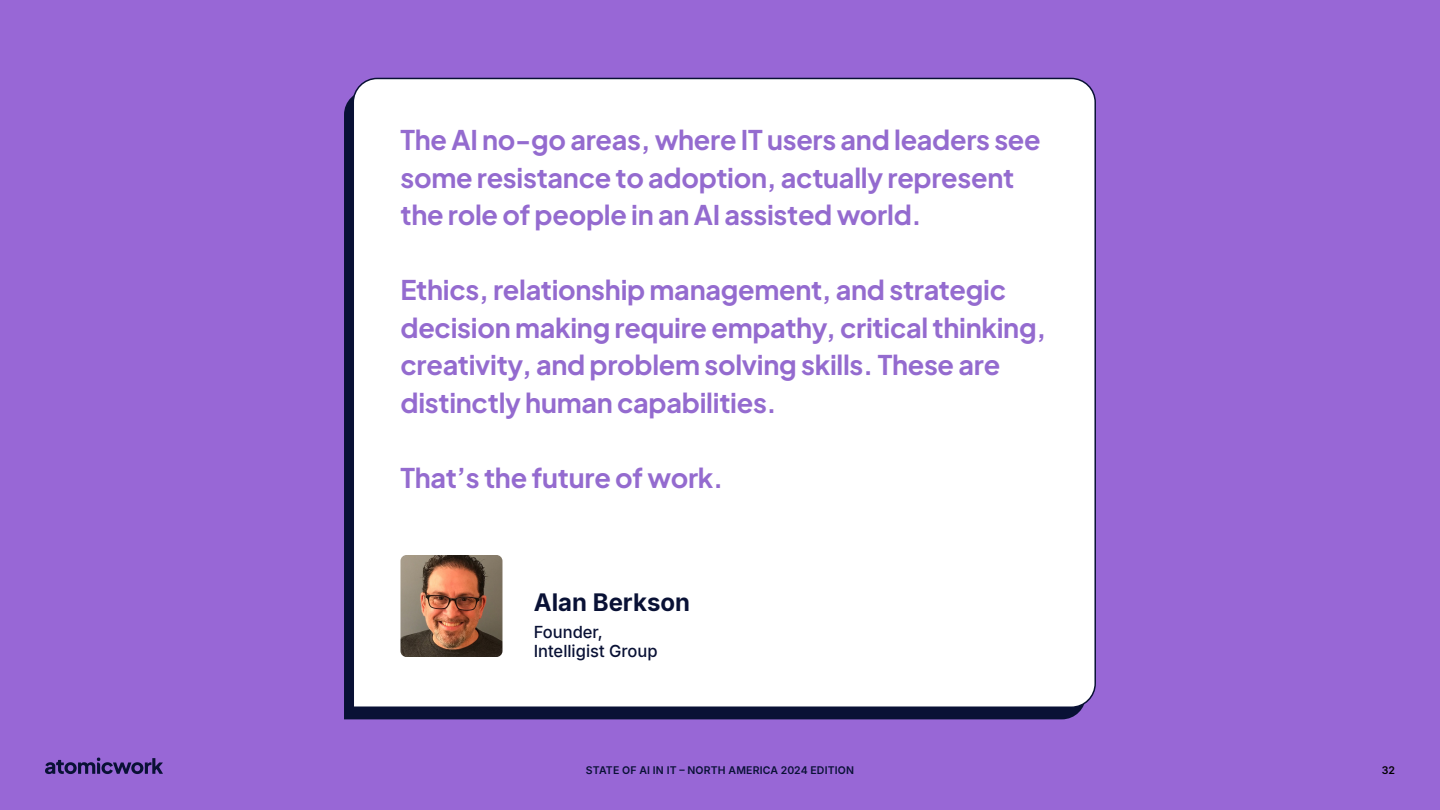
<style>
.page{position:relative;width:1440px;height:810px;background:#9867d6}
.page>*{position:absolute;margin:0;border:0;box-sizing:border-box;transform-origin:0 0}
.t1{font:700 27px/37.5px "Plus Jakarta Sans";letter-spacing:-.01em;color:#946bcf}
.t2{font:700 24px "Inter";color:#091135}
.t3{font:500 16.5px "Inter";color:#091135}
.t4{font:600 10.5px "Inter";letter-spacing:.015em;color:#091135}
.t5{font:600 10.5px "Inter";color:#000}
</style>
<div class="page">
<div style="left:344px;top:97px;width:738px;height:622px;background:#091135"></div>
<div style="left:352px;top:77px;width:744px;height:632px;background:#fff"></div>
<img style="left:400px;top:555px;width:102px;height:102px">
<svg style="left:45px;top:758px;width:118px;height:16px"></svg>
<p class="t1" style="left:400px;top:118px;width:642px">The AI no-go areas, where IT users and leaders see some resistance to adoption, actually represent the role of people in an AI assisted world.</p>
<p class="t1" style="left:400px;top:268px;width:647px">Ethics, relationship management, and strategic decision making require empathy, critical thinking, creativity, and problem solving skills. These are distinctly human capabilities.</p>
<p class="t1" style="left:400px;top:455px;width:324px">That’s the future of work.</p>
<p class="t2" style="left:534px;top:585px;width:158px">Alan Berkson</p>
<p class="t3" style="left:534px;top:619px;width:71px">Founder,</p>
<p class="t3" style="left:534px;top:639px;width:125px">Intelligist Group</p>
<p class="t4" style="left:586px;top:762px;width:270px">STATE OF AI IN IT – NORTH AMERICA 2024 EDITION</p>
<p class="t5" style="left:1382px;top:762px;width:15px">32</p>
</div>
